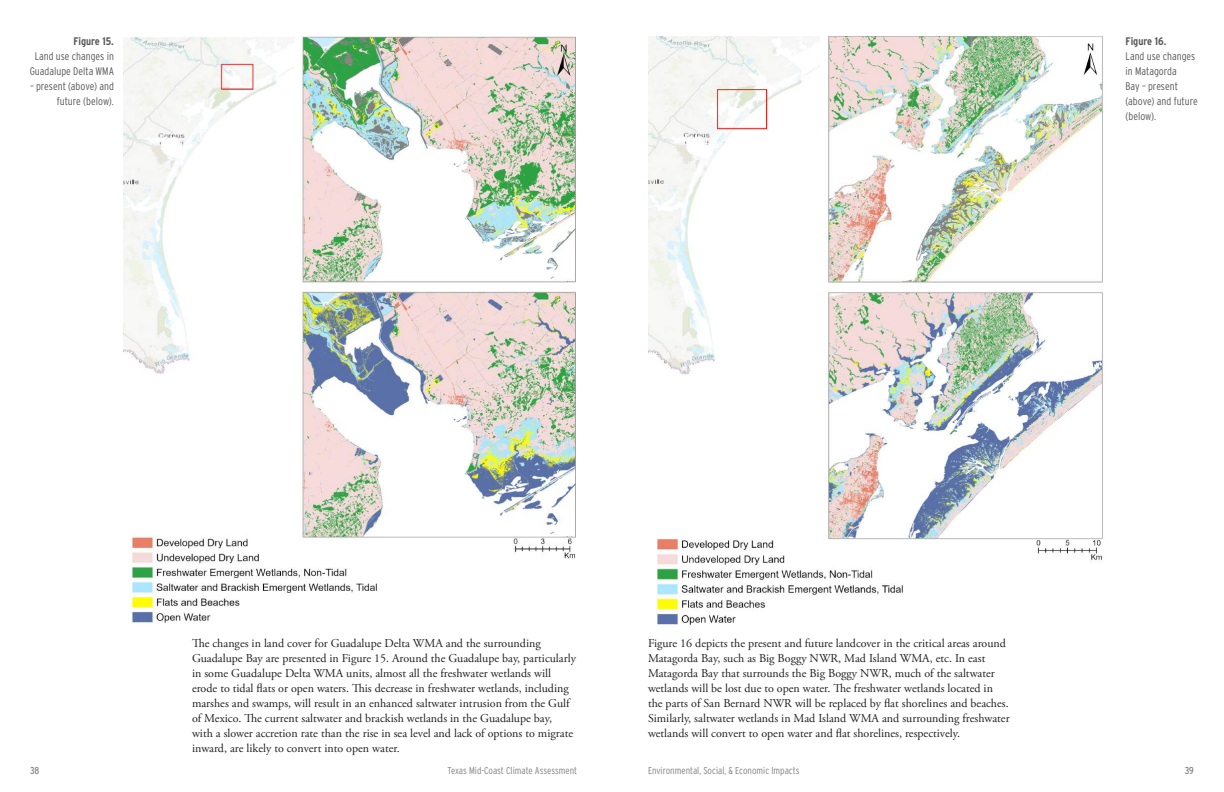
<style>
.page{position:relative;width:1224px;height:792px;background:#fff}
.page>*{position:absolute;margin:0;border:0;box-sizing:border-box;transform-origin:0 0}
.t1{font:12px/15px "Adobe Garamond Pro";color:#231f20}
.t2{font:300 11px/15px "Interstate Condensed";color:#57585a;text-align:center}
.t3{font:700 11px "Interstate Condensed";color:#57585a}
.t4{font:300 10px "Interstate Condensed";color:#808285}
.t5{font:10px "Interstate Condensed";color:#808285}
</style>
<div class="page">
<img style="left:124px;top:36px;width:452px;height:587px">
<img style="left:648px;top:36px;width:456px;height:591px">
<p class="t3" style="left:73px;top:35px;width:42px">Figure 15.</p>
<p class="t2" style="left:30px;top:48px;width:86px">Land use changes in<br>Guadalupe Delta WMA</p>
<p class="t2" style="left:30px;top:78px;width:85px;text-align:right">– present (above) and future (below).</p>
<p class="t3" style="left:1126px;top:35px;width:42px">Figure 16.</p>
<p class="t2" style="left:1126px;top:48px;width:74px;text-align:left">Land use changes in Matagorda<br>Bay – present (above) and future (below).</p>
<p class="t1" style="left:192px;top:636px;width:385px">The changes in land cover for Guadalupe Delta WMA and the surrounding Guadalupe Bay are presented in Figure 15. Around the Guadalupe bay, particularly in some Guadalupe Delta WMA units, almost all the freshwater wetlands will erode to tidal flats or open waters. This decrease in freshwater wetlands, including marshes and swamps, will result in an enhanced saltwater intrusion from the Gulf of Mexico. The current saltwater and brackish wetlands in the Guadalupe bay,<br>with a slower accretion rate than the rise in sea level and lack of options to migrate inward, are likely to convert into open water.</p>
<p class="t1" style="left:648px;top:636px;width:363px">Figure 16 depicts the present and future landcover in the critical areas around Matagorda Bay, such as Big Boggy NWR, Mad Island WMA, etc. In east Matagorda Bay that surrounds the Big Boggy NWR, much of the saltwater wetlands will be lost due to open water. The freshwater wetlands located in the parts of San Bernard NWR will be replaced by flat shorelines and beaches.<br>Similarly, saltwater wetlands in Mad Island WMA and surrounding freshwater wetlands will convert to open water and flat shorelines, respectively.</p>
<p class="t5" style="left:30px;top:765px;width:11px">38</p>
<p class="t4" style="left:448px;top:765px;width:131px">Texas Mid-Coast Climate Assessment</p>
<p class="t4" style="left:648px;top:765px;width:153px">Environmental, Social, &amp; Economic Impacts</p>
<p class="t5" style="left:1185px;top:765px;width:11px">39</p>
</div>
